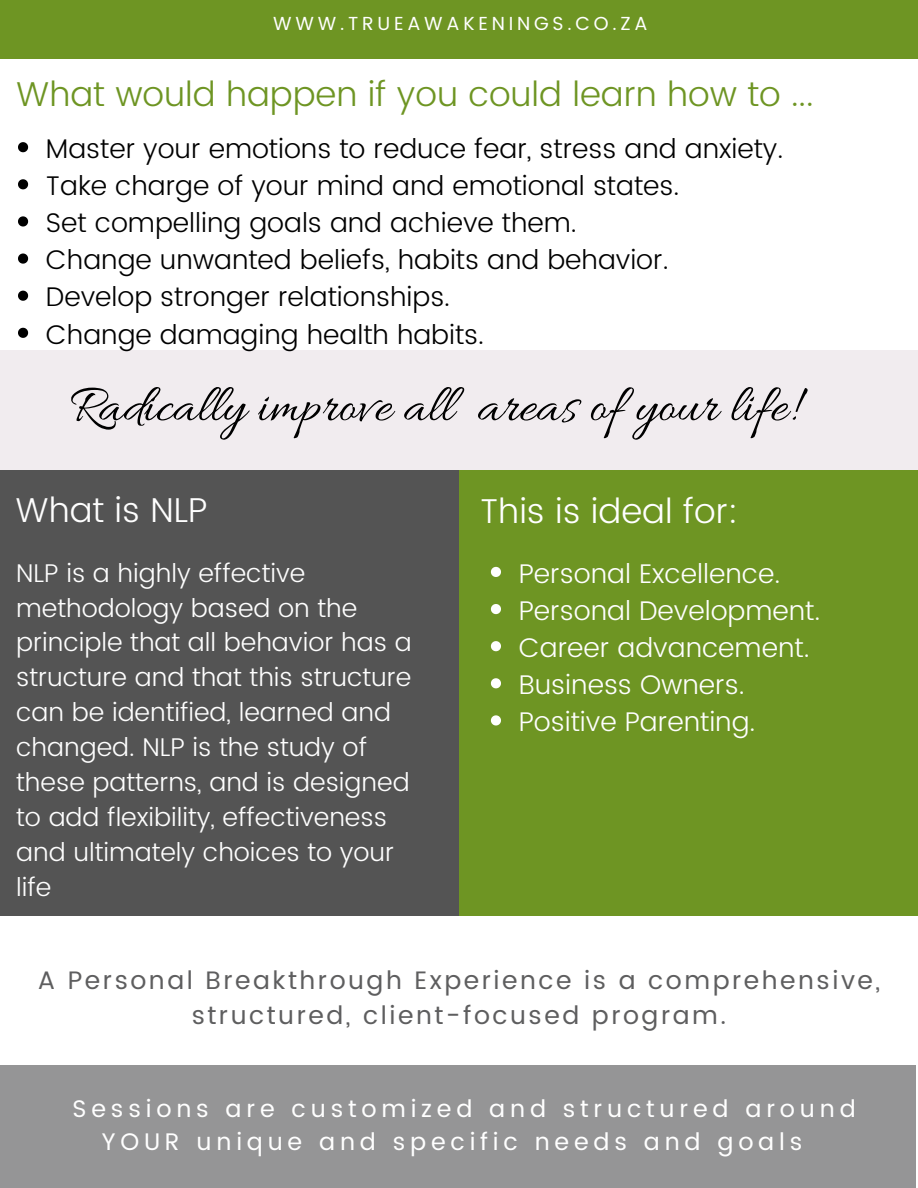
<style>
.page{position:relative;width:918px;height:1188px;background:#fff}
.page>*{position:absolute;margin:0;border:0;box-sizing:border-box;transform-origin:0 0}
.t1{font:54.15px "Allura";color:#000}
.t2{font:300 34.5px "Poppins";color:#6e9523}
.t3{font:300 34.5px "Poppins";color:#fff}
.t4{font:300 34.5px "Poppins";color:#fefefe}
.t5{font:300 27px "Poppins";color:#000}
.t6{font:300 27px "Poppins";color:#fefefe}
.t7{font:300 25.65px/34.8px "Poppins";color:#fefefe}
.t8{font:25.2px/34.8px "Poppins";letter-spacing:.1em;color:#5e5e5f;text-align:center}
.t9{font:24px/32.7px "Poppins";letter-spacing:.2em;color:#fff}
.t10{font:18.9px "Poppins";letter-spacing:.2em;color:#fff}
</style>
<div class="page">
<div style="left:0;top:351px;width:918px;height:119px;background:#f1ecef"></div>
<div style="left:0;top:0;width:918px;height:59px;background:#6e9523"></div>
<div style="left:451px;top:470px;width:467px;height:445px;background:#6e9523"></div>
<svg style="left:491px;top:567px;width:10px;height:10px"></svg>
<svg style="left:491px;top:604px;width:10px;height:10px"></svg>
<svg style="left:491px;top:641px;width:10px;height:10px"></svg>
<svg style="left:491px;top:678px;width:10px;height:10px"></svg>
<svg style="left:491px;top:715px;width:10px;height:10px"></svg>
<svg style="left:18px;top:142px;width:10px;height:10px"></svg>
<svg style="left:18px;top:179px;width:10px;height:10px"></svg>
<svg style="left:18px;top:216px;width:10px;height:11px"></svg>
<svg style="left:18px;top:254px;width:10px;height:10px"></svg>
<svg style="left:18px;top:291px;width:10px;height:10px"></svg>
<svg style="left:18px;top:328px;width:10px;height:10px"></svg>
<div style="left:0;top:470px;width:459px;height:445px;background:#545454"></div>
<div style="left:0;top:1065px;width:915px;height:122px;background:#959596"></div>
<p class="t10" style="left:273px;top:12px;width:376px">WWW.TRUEAWAKENINGS.CO.ZA</p>
<p class="t2" style="left:16px;top:74px;width:799px">What would happen if you could learn how to ...</p>
<p class="t5" style="left:46px;top:133px;width:739px">Master your emotions to reduce fear, stress and anxiety.</p>
<p class="t5" style="left:46px;top:170px;width:635px">Take charge of your mind and emotional states.</p>
<p class="t5" style="left:46px;top:207px;width:532px">Set compelling goals and achieve them.</p>
<p class="t5" style="left:46px;top:244px;width:624px">Change unwanted beliefs, habits and behavior.</p>
<p class="t5" style="left:46px;top:281px;width:406px">Develop stronger relationships.</p>
<p class="t5" style="left:46px;top:318px;width:440px">Change damaging health habits.</p>
<p class="t1" style="left:69px;top:376px;width:728px">Radically improve all areas of your life!</p>
<p class="t4" style="left:15px;top:490px;width:193px">What is NLP</p>
<p class="t7" style="left:16px;top:555px;width:397px">NLP is a highly effective methodology based on the principle that all behavior has a structure and that this structure can be identified, learned and changed. NLP is the study of these patterns, and is designed to add flexibility, effectiveness and ultimately choices to your life</p>
<p class="t3" style="left:480px;top:491px;width:260px">This is ideal for:</p>
<p class="t6" style="left:519px;top:558px;width:263px">Personal Excellence.</p>
<p class="t6" style="left:519px;top:595px;width:303px">Personal Development.</p>
<p class="t6" style="left:519px;top:632px;width:292px">Career advancement.</p>
<p class="t6" style="left:519px;top:669px;width:227px">Business Owners.</p>
<p class="t6" style="left:519px;top:706px;width:238px">Positive Parenting.</p>
<p class="t8" style="left:38px;top:963px;width:844px">A Personal Breakthrough Experience is a comprehensive, structured, client-focused program.</p>
<p class="t9" style="left:102px;top:1093px;width:755px;text-indent:-29px">Sessions are customized and structured around<br>YOUR unique and specific needs and goals</p>
</div>
